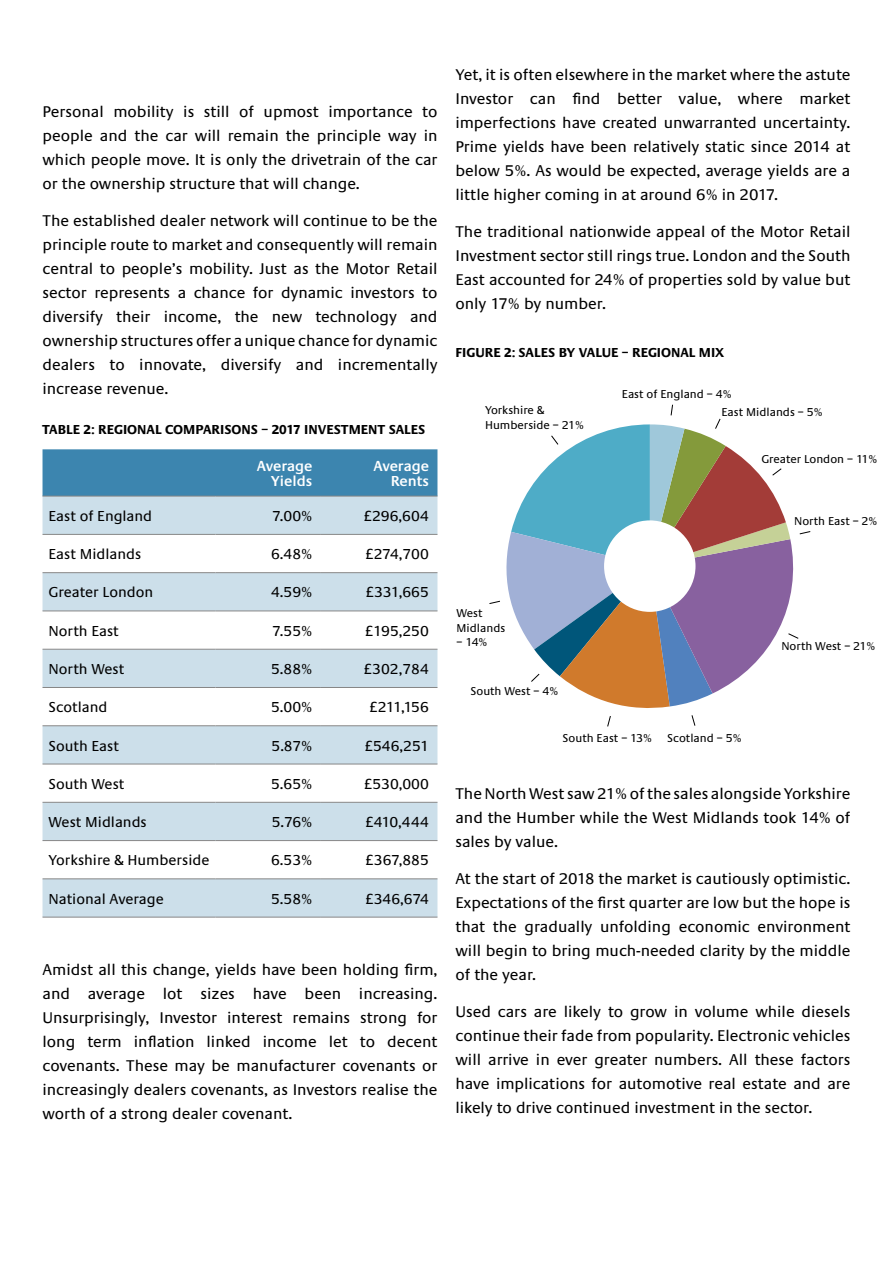
<style>
.page{position:relative;width:893px;height:1263px;background:#fff}
.page>*{position:absolute;margin:0;border:0;box-sizing:border-box;transform-origin:0 0}
.t1{font:16.2px/24px "Praxis";color:#000;text-align:justify}
.t2{font:15px "Praxis";color:#000}
.t3{font:600 15px/15px "Praxis";color:#fff;text-align:right}
.t4{font:700 13.5px "Praxis";color:#000}
.t5{font:11.85px/14.2px "Praxis";color:#000}
</style>
<div class="page">
<div style="left:43px;top:449px;width:394px;height:47px;background:#3c85af"></div>
<svg style="left:43px;top:497px;width:394px;height:420px;fill:#ccdfea"></svg>
<svg style="left:43px;top:535px;width:394px;height:267px"></svg>
<hr style="left:43px;top:496px;width:172px;height:1px;background:#878787">
<hr style="left:215px;top:496px;width:106px;height:1px;background:#878787">
<hr style="left:321px;top:496px;width:116px;height:1px;background:#878787">
<hr style="left:43px;top:534px;width:172px;height:1px;background:#878787">
<hr style="left:215px;top:534px;width:106px;height:1px;background:#878787">
<hr style="left:321px;top:534px;width:116px;height:1px;background:#878787">
<hr style="left:43px;top:572px;width:172px;height:1px;background:#878787">
<hr style="left:215px;top:572px;width:106px;height:1px;background:#878787">
<hr style="left:321px;top:572px;width:116px;height:1px;background:#878787">
<hr style="left:43px;top:610px;width:172px;height:1px;background:#878787">
<hr style="left:215px;top:610px;width:106px;height:1px;background:#878787">
<hr style="left:321px;top:610px;width:116px;height:1px;background:#878787">
<hr style="left:43px;top:649px;width:172px;height:1px;background:#878787">
<hr style="left:215px;top:649px;width:106px;height:1px;background:#878787">
<hr style="left:321px;top:649px;width:116px;height:1px;background:#878787">
<hr style="left:43px;top:687px;width:172px;height:1px;background:#878787">
<hr style="left:215px;top:687px;width:106px;height:1px;background:#878787">
<hr style="left:321px;top:687px;width:116px;height:1px;background:#878787">
<hr style="left:43px;top:725px;width:172px;height:1px;background:#878787">
<hr style="left:215px;top:725px;width:106px;height:1px;background:#878787">
<hr style="left:321px;top:725px;width:116px;height:1px;background:#878787">
<hr style="left:43px;top:764px;width:172px;height:1px;background:#878787">
<hr style="left:215px;top:764px;width:106px;height:1px;background:#878787">
<hr style="left:321px;top:764px;width:116px;height:1px;background:#878787">
<hr style="left:43px;top:802px;width:172px;height:1px;background:#878787">
<hr style="left:215px;top:802px;width:106px;height:1px;background:#878787">
<hr style="left:321px;top:802px;width:116px;height:1px;background:#878787">
<hr style="left:43px;top:840px;width:172px;height:1px;background:#878787">
<hr style="left:215px;top:840px;width:106px;height:1px;background:#878787">
<hr style="left:321px;top:840px;width:116px;height:1px;background:#878787">
<hr style="left:43px;top:878px;width:172px;height:1px;background:#878787">
<hr style="left:215px;top:878px;width:106px;height:1px;background:#878787">
<hr style="left:321px;top:878px;width:116px;height:1px;background:#878787">
<hr style="left:43px;top:917px;width:172px;height:1px;background:#878787">
<hr style="left:215px;top:917px;width:106px;height:1px;background:#878787">
<hr style="left:321px;top:917px;width:116px;height:1px;background:#878787">
<svg style="left:489px;top:404px;width:322px;height:323px"></svg>
<p class="t1" style="left:43px;top:100px;width:396px">Personal mobility is still of upmost importance to people and the car will remain the principle way in which people move. It is only the drivetrain of the car or the ownership structure that will change.</p>
<p class="t1" style="left:43px;top:209px;width:396px">The established dealer network will continue to be the principle route to market and consequently will remain central to people’s mobility. Just as the Motor Retail sector represents a chance for dynamic investors to diversify their income, the new technology and ownership structures offer a unique chance for dynamic dealers to innovate, diversify and incrementally increase revenue.</p>
<p class="t4" style="left:42px;top:422px;width:385px">TABLE 2: REGIONAL COMPARISONS – 2017 INVESTMENT SALES</p>
<p class="t3" style="left:257px;top:459px;width:57px">Average<br>Yields</p>
<p class="t3" style="left:373px;top:459px;width:57px">Average<br>Rents</p>
<p class="t2" style="left:49px;top:508px;width:105px">East of England</p>
<p class="t2" style="left:272px;top:508px;width:42px">7.00%</p>
<p class="t2" style="left:364px;top:508px;width:67px">£296,604</p>
<p class="t2" style="left:49px;top:546px;width:94px">East Midlands</p>
<p class="t2" style="left:271px;top:546px;width:43px">6.48%</p>
<p class="t2" style="left:366px;top:546px;width:65px">£274,700</p>
<p class="t2" style="left:49px;top:584px;width:106px">Greater London</p>
<p class="t2" style="left:271px;top:584px;width:43px">4.59%</p>
<p class="t2" style="left:366px;top:584px;width:65px">£331,665</p>
<p class="t2" style="left:49px;top:623px;width:72px">North East</p>
<p class="t2" style="left:272px;top:623px;width:42px">7.55%</p>
<p class="t2" style="left:365px;top:623px;width:65px">£195,250</p>
<p class="t2" style="left:49px;top:661px;width:77px">North West</p>
<p class="t2" style="left:271px;top:661px;width:43px">5.88%</p>
<p class="t2" style="left:364px;top:661px;width:67px">£302,784</p>
<p class="t2" style="left:49px;top:699px;width:60px">Scotland</p>
<p class="t2" style="left:271px;top:699px;width:43px">5.00%</p>
<p class="t2" style="left:370px;top:699px;width:61px">£211,156</p>
<p class="t2" style="left:49px;top:737px;width:72px">South East</p>
<p class="t2" style="left:271px;top:737px;width:42px">5.87%</p>
<p class="t2" style="left:365px;top:737px;width:66px">£546,251</p>
<p class="t2" style="left:49px;top:776px;width:77px">South West</p>
<p class="t2" style="left:271px;top:776px;width:43px">5.65%</p>
<p class="t2" style="left:364px;top:776px;width:66px">£530,000</p>
<p class="t2" style="left:49px;top:814px;width:100px">West Midlands</p>
<p class="t2" style="left:272px;top:814px;width:42px">5.76%</p>
<p class="t2" style="left:366px;top:814px;width:65px">£410,444</p>
<p class="t2" style="left:49px;top:852px;width:162px">Yorkshire &amp; Humberside</p>
<p class="t2" style="left:271px;top:852px;width:43px">6.53%</p>
<p class="t2" style="left:366px;top:852px;width:65px">£367,885</p>
<p class="t2" style="left:49px;top:890px;width:117px">National Average</p>
<p class="t2" style="left:271px;top:890px;width:43px">5.58%</p>
<p class="t2" style="left:365px;top:890px;width:65px">£346,674</p>
<p class="t1" style="left:43px;top:958px;width:396px">Amidst all this change, yields have been holding firm, and average lot sizes have been increasing.<br>Unsurprisingly, Investor interest remains strong for long term inflation linked income let to decent covenants. These may be manufacturer covenants or increasingly dealers covenants, as Investors realise the worth of a strong dealer covenant.</p>
<p class="t1" style="left:455px;top:63px;width:396px">Yet, it is often elsewhere in the market where the astute Investor can find better value, where market imperfections have created unwarranted uncertainty.<br>Prime yields have been relatively static since 2014 at below 5%. As would be expected, average yields are a little higher coming in at around 6% in 2017.</p>
<p class="t1" style="left:455px;top:220px;width:396px">The traditional nationwide appeal of the Motor Retail Investment sector still rings true. London and the South East accounted for 24% of properties sold by value but only 17% by number.</p>
<p class="t4" style="left:455px;top:345px;width:270px">FIGURE 2: SALES BY VALUE – REGIONAL MIX</p>
<p class="t5" style="left:622px;top:387px;width:111px">East of England – 4%</p>
<p class="t5" style="left:485px;top:404px;width:100px">Yorkshire &amp;<br>Humberside – 21%</p>
<p class="t5" style="left:721px;top:405px;width:103px">East Midlands – 5%</p>
<p class="t5" style="left:761px;top:452px;width:118px">Greater London – 11%</p>
<p class="t5" style="left:457px;top:606px;width:50px">West<br>Midlands</p>
<p class="t5" style="left:457px;top:635px;width:32px">– 14%</p>
<p class="t5" style="left:470px;top:684px;width:89px">South West – 4%</p>
<p class="t5" style="left:563px;top:731px;width:91px">South East – 13%</p>
<p class="t5" style="left:667px;top:731px;width:76px">Scotland – 5%</p>
<p class="t5" style="left:794px;top:514px;width:85px">North East – 2%</p>
<p class="t5" style="left:781px;top:640px;width:96px">North West – 21%</p>
<p class="t1" style="left:455px;top:782px;width:396px">The North West saw 21% of the sales alongside Yorkshire and the Humber while the West Midlands took 14% of sales by value.</p>
<p class="t1" style="left:455px;top:867px;width:396px">At the start of 2018 the market is cautiously optimistic.<br>Expectations of the first quarter are low but the hope is that the gradually unfolding economic environment will begin to bring much-needed clarity by the middle of the year.</p>
<p class="t1" style="left:455px;top:1000px;width:396px">Used cars are likely to grow in volume while diesels continue their fade from popularity. Electronic vehicles will arrive in ever greater numbers. All these factors have implications for automotive real estate and are likely to drive continued investment in the sector.</p>
</div>
